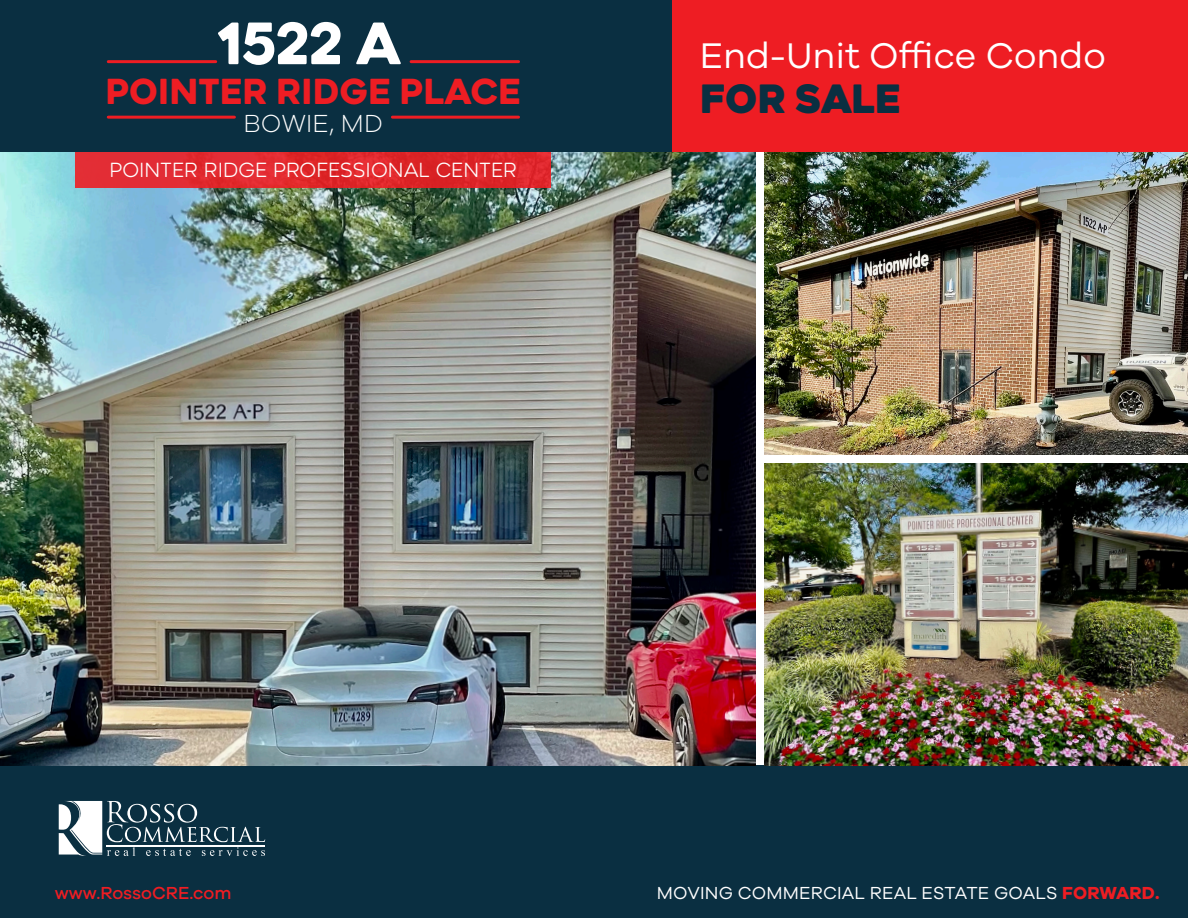
<style>
.page{position:relative;width:1188px;height:918px;background:#fff}
.page>*{position:absolute;margin:0;border:0;box-sizing:border-box;transform-origin:0 0}
.t1{font:900 39px "Heavitas Neue";color:#0a2f41}
.t2{font:36.75px "Galano Grotesque";color:#fff}
.t3{font:800 34.5px "Heavitas Neue";color:#ee1d23}
.t4{font:300 25.5px "Galano Grotesque";letter-spacing:.01em;color:#fff}
.t5{font:300 19.5px "Heavitas Neue";color:#fff}
.t6{font:18px "Galano Grotesque";letter-spacing:.01em;color:#fff}
.t7{font:500 18px "Galano Grotesque";color:#ee1d23}
.s1{font-weight:700;color:#ee1d23}
</style>
<div class="page">
<div style="left:672px;top:0;width:516px;height:152px;background:#ee1d23"></div>
<div style="left:0;top:0;width:672px;height:152px;background:#0a2f41"></div>
<div style="left:0;top:766px;width:1188px;height:152px;background:#0a2f41"></div>
<svg style="left:59px;top:801px;width:206px;height:55px"></svg>
<img style="left:0;top:152px;width:756px;height:614px">
<img style="left:765px;top:152px;width:423px;height:302px">
<img style="left:765px;top:464px;width:423px;height:302px">
<svg style="left:218px;top:22px;width:183px;height:43px"></svg>
<hr style="left:108px;top:60px;width:108px;height:3px;background:#ee1d23">
<hr style="left:411px;top:60px;width:108px;height:3px;background:#ee1d23">
<hr style="left:108px;top:116px;width:126px;height:3px;background:#ee1d23">
<hr style="left:392px;top:116px;width:127px;height:3px;background:#ee1d23">
<div style="left:76px;top:152px;width:475px;height:36px;background:#e22a2e"></div>
<p class="t2" style="left:700px;top:33px;width:408px">End-Unit Office Condo</p>
<p class="t3" style="left:105px;top:70px;width:417px">POINTER RIDGE PLACE</p>
<p class="t1" style="left:700px;top:74px;width:203px">FOR SALE</p>
<p class="t4" style="left:243px;top:108px;width:141px">BOWIE, MD</p>
<p class="t5" style="left:109px;top:158px;width:409px">POINTER RIDGE PROFESSIONAL CENTER</p>
<p class="t7" style="left:55px;top:882px;width:178px">www.RossoCRE.com</p>
<p class="t6" style="left:657px;top:882px;width:504px">MOVING COMMERCIAL REAL ESTATE GOALS <span class="s1">FORWARD.</span></p>
</div>
